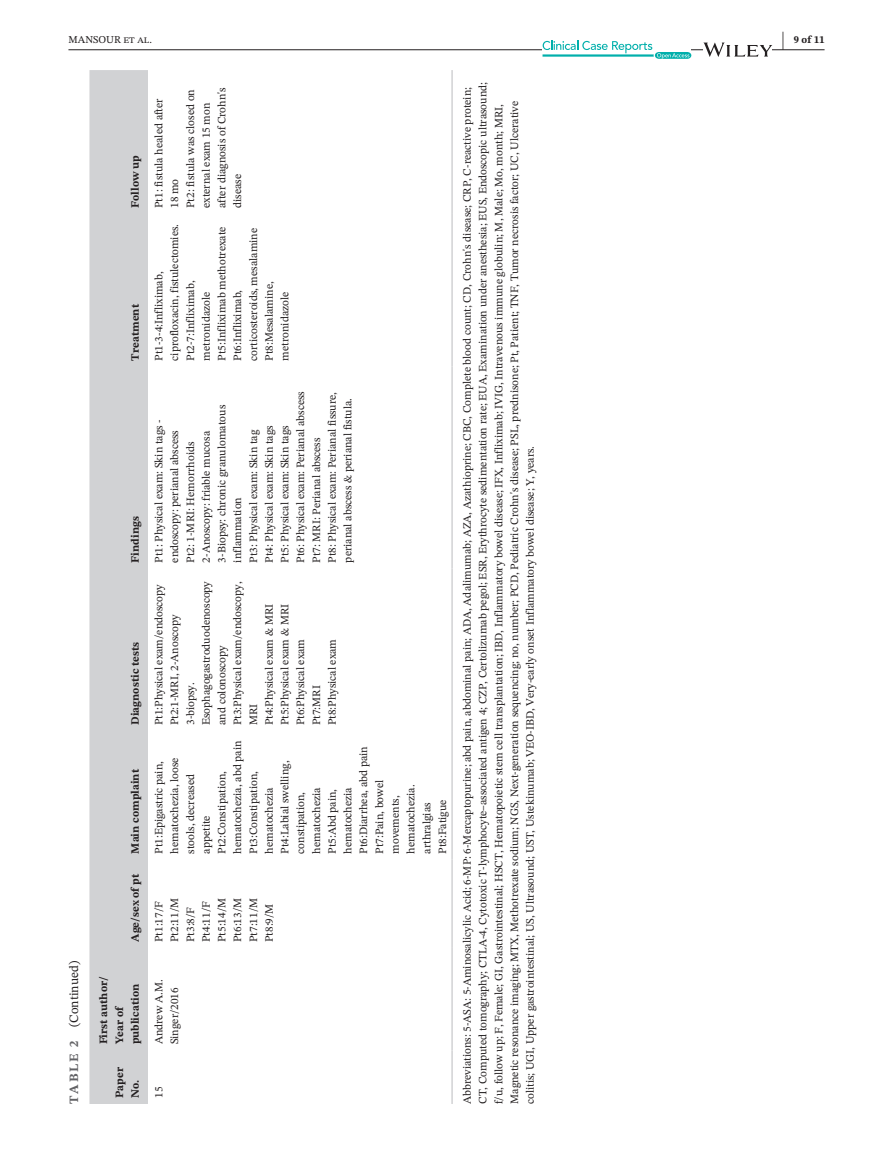
<style>
.page{position:relative;width:893px;height:1174px;background:#fff}
.page>*{position:absolute;margin:0;border:0;box-sizing:border-box;transform-origin:0 0}
.t1{font:700 21px "STIX Two Text";color:#231f20;scale:.42 1}
.t2{font:12.75px "STIX Two Text";color:#231f20}
.t3{font:11.25px/15.8px "STIX Two Text";color:#231f20}
.t4{font:700 11.25px/15.8px "STIX Two Text";color:#231f20}
.t5{font:10.5px "STIX Two Text";color:#231f20}
.t6{font:700 10.5px "STIX Two Text";color:#231f20}
.s1{font-weight:700;color:#636366}
</style>
<div class="page">
<hr style="left:68px;top:49px;width:756px;height:1px;background:#231f20">
<svg style="left:542px;top:41px;width:149px;height:18px"></svg>
<svg style="left:703px;top:43px;width:69px;height:14px"></svg>
<div style="left:89px;top:70px;width:59px;height:1034px;background:#d1d2d4"></div>
<hr style="left:451px;top:1050px;width:2px;height:54px;background:#d1d2d4">
<hr style="left:451px;top:948px;width:2px;height:102px;background:#d1d2d4">
<hr style="left:451px;top:859px;width:2px;height:89px;background:#d1d2d4">
<hr style="left:451px;top:731px;width:2px;height:128px;background:#d1d2d4">
<hr style="left:451px;top:568px;width:2px;height:163px;background:#d1d2d4">
<hr style="left:451px;top:366px;width:2px;height:202px;background:#d1d2d4">
<hr style="left:451px;top:214px;width:2px;height:152px;background:#d1d2d4">
<hr style="left:451px;top:70px;width:2px;height:144px;background:#d1d2d4">
<h1 class="t1" style="left:782px;top:24px;width:8px">|</h1>
<p class="t5" style="left:68px;top:32px;width:85px">MANSOUR et al.</p>
<p class="t6" style="left:794px;top:32px;width:32px">9 of 11</p>
<p class="t2" style="left:65px;top:1104px;width:144px;rotate:-90deg"><span class="s1">TABLE 2</span> (Continued)</p>
<p class="t4" style="left:127px;top:208px;width:54px;rotate:-90deg">Follow up</p>
<p class="t4" style="left:127px;top:360px;width:58px;rotate:-90deg">Treatment</p>
<p class="t4" style="left:127px;top:562px;width:48px;rotate:-90deg">Findings</p>
<p class="t4" style="left:127px;top:725px;width:85px;rotate:-90deg">Diagnostic tests</p>
<p class="t4" style="left:127px;top:853px;width:86px;rotate:-90deg">Main complaint</p>
<p class="t4" style="left:127px;top:942px;width:69px;rotate:-90deg">Age/sex of pt</p>
<p class="t4" style="left:96px;top:1044px;width:70px;rotate:-90deg">First author/<br>Year of publication</p>
<p class="t4" style="left:112px;top:1098px;width:32px;rotate:-90deg">Paper<br>No.</p>
<p class="t3" style="left:151px;top:208px;width:122px;rotate:-90deg">Pt1: fistula healed after<br>18 mo<br>Pt2: fistula was closed on external exam 15 mon after diagnosis of Crohn's disease</p>
<p class="t3" style="left:459px;top:1104px;width:1023px;rotate:-90deg">Abbreviations: 5-ASA: 5-Aminosalicylic Acid; 6-MP: 6-Mercaptopurine; abd pain, abdominal pain; ADA, Adalimumab; AZA, Azathioprine; CBC, Complete blood count; CD, Crohn's disease; CRP, C-reactive protein; CT, Computed tomography; CTLA-4, Cytotoxic T-lymphocyte–associated antigen 4; CZP, Certolizumab pegol; ESR, Erythrocyte sedimentation rate; EUA, Examination under anesthesia; EUS, Endoscopic ultrasound; f/u, follow up; F, Female; GI, Gastrointestinal; HSCT, Hematopoietic stem cell transplantation; IBD, Inflammatory bowel disease; IFX, Infliximab; IVIG, Intravenous immune globulin; M, Male; Mo, month; MRI, Magnetic resonance imaging; MTX, Methotrexate sodium; NGS, Next-generation sequencing; no, number; PCD, Pediatric Crohn's disease; PSL, prednisone; Pt, Patient; TNF, Tumor necrosis factor; UC, Ulcerative colitis; UGI, Upper gastrointestinal; US, Ultrasound; UST, Ustekinumab; VEO-IBD, Very-early onset Inflammatory bowel disease; Y, years.</p>
<p class="t3" style="left:151px;top:360px;width:138px;rotate:-90deg">Pt1-3-4:Infliximab, ciprofloxacin, fistulectomies.<br>Pt2-7:Infliximab, metronidazole<br>Pt5:Infliximab methotrexate<br>Pt6:Infliximab, corticosteroids, mesalamine<br>Pt8:Mesalamine, metronidazole</p>
<p class="t3" style="left:151px;top:562px;width:173px;rotate:-90deg">Pt1: Physical exam: Skin tags - endoscopy: perianal abscess<br>Pt2: 1-MRI: Hemorrhoids<br>2-Anoscopy: friable mucosa<br>3-Biopsy: chronic granulomatous inflammation<br>Pt3: Physical exam: Skin tag<br>Pt4: Physical exam: Skin tags<br>Pt5: Physical exam: Skin tags<br>Pt6: Physical exam: Perianal abscess<br>Pt7: MRI: Perianal abscess<br>Pt8: Physical exam: Perianal fissure, perianal abscess &amp; perianal fistula.</p>
<p class="t3" style="left:151px;top:725px;width:146px;rotate:-90deg">Pt1:Physical exam/endoscopy<br>Pt2:1-MRI, 2-Anoscopy<br>3-biopsy.<br>Esophagogastroduodenoscopy and colonoscopy<br>Pt3:Physical exam/endoscopy,<br>MRI<br>Pt4:Physical exam &amp; MRI<br>Pt5:Physical exam &amp; MRI<br>Pt6:Physical exam<br>Pt7:MRI<br>Pt8:Physical exam</p>
<p class="t3" style="left:151px;top:853px;width:115px;rotate:-90deg">Pt1:Epigastric pain, hematochezia, loose stools, decreased appetite<br>Pt2:Constipation, hematochezia, abd pain<br>Pt3:Constipation, hematochezia<br>Pt4:Labial swelling, constipation, hematochezia<br>Pt5:Abd pain, hematochezia<br>Pt6:Diarrhea, abd pain<br>Pt7:Pain, bowel movements, hematochezia. arthralgias<br>Pt8:Fatigue</p>
<p class="t3" style="left:151px;top:942px;width:45px;rotate:-90deg">Pt1:17/F<br>Pt2:11/M<br>Pt3:8/F<br>Pt4:11/F<br>Pt5:14/M<br>Pt6:13/M<br>Pt7:11/M<br>Pt8:9/M</p>
<p class="t3" style="left:151px;top:1044px;width:66px;rotate:-90deg">Andrew A.M.<br>Singer/2016</p>
<p class="t3" style="left:151px;top:1098px;width:13px;rotate:-90deg">15</p>
</div>
